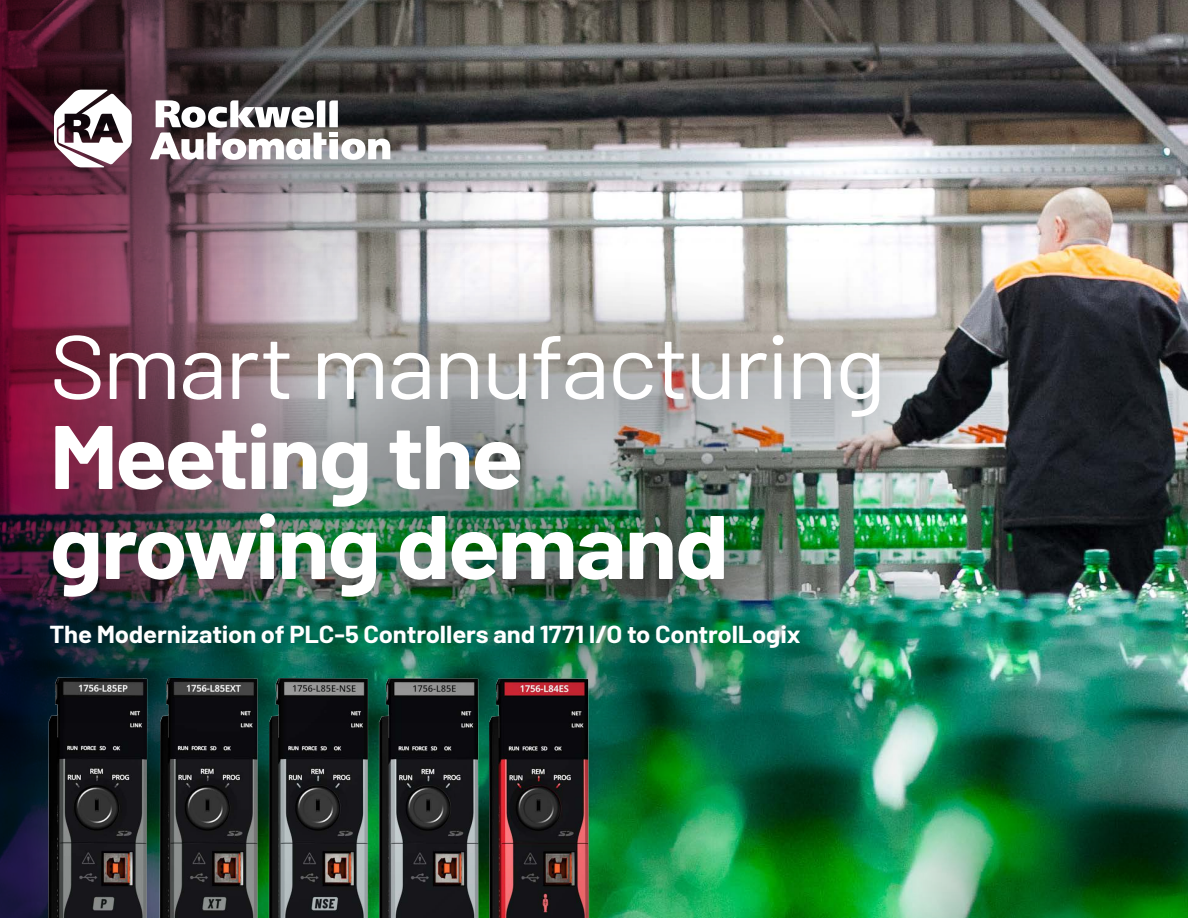
<style>
.page{position:relative;width:1188px;height:918px;background:#fff}
.page>*{position:absolute;margin:0;border:0;box-sizing:border-box;transform-origin:0 0}
.t1{font:700 90px/90px "Barlow";letter-spacing:-.03em;color:#fff;scale:1.07 1}
.t2{font:90px "Barlow";letter-spacing:-.03em;color:#fff;scale:1.07 1}
.t3{font:700 24px "Barlow";letter-spacing:-.005em;color:#fff;scale:1.07 1}
</style>
<div class="page">
<img style="left:523px;top:0;width:665px;height:692px">
<svg style="left:974px;top:692px;width:214px;height:226px"></svg>
<img style="left:690px;top:268px;width:284px;height:650px">
<img style="left:0;top:0;width:523px;height:260px">
<svg style="left:54px;top:90px;width:78px;height:77px"></svg>
<svg style="left:150px;top:100px;width:240px;height:60px"></svg>
<img style="left:0;top:723px;width:690px;height:195px">
<img style="left:0;top:260px;width:959px;height:463px">
<h1 class="t2" style="left:50px;top:301px;width:783px">Smart manufacturing</h1>
<h1 class="t1" style="left:50px;top:405px;width:637px">Meeting the growing demand</h1>
<p class="t3" style="left:50px;top:616px;width:703px">The Modernization of PLC-5 Controllers and 1771 I/O to ControlLogix</p>
</div>
